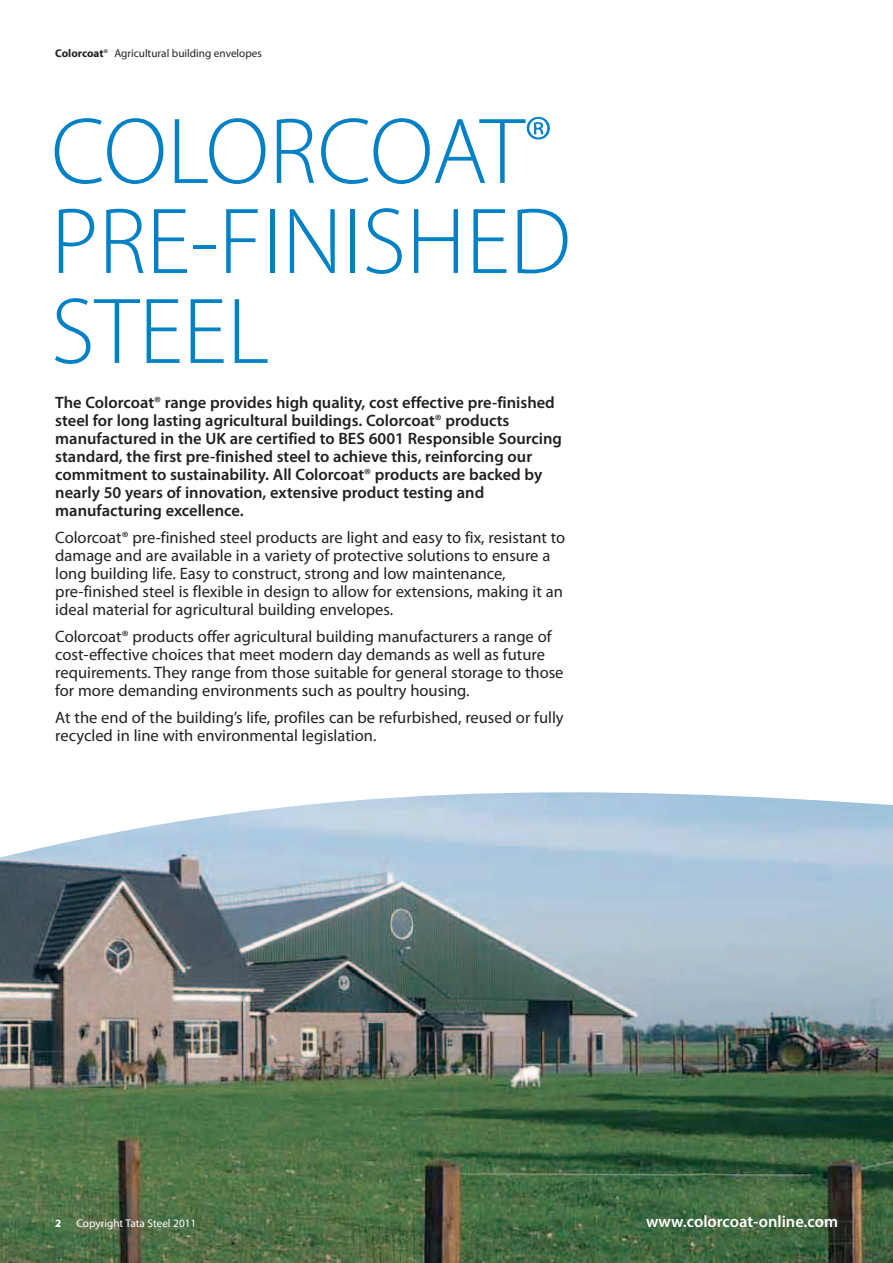
<style>
.page{position:relative;width:893px;height:1263px;background:#fff}
.page>*{position:absolute;margin:0;border:0;box-sizing:border-box;transform-origin:0 0}
.t1{font:300 94.5px/90px "Myriad Pro";color:#0080c5}
.t2{font:16.5px/18px "Myriad Pro";color:#231f20}
.t3{font:600 16.5px/18px "Myriad Pro";color:#231f20}
.t4{font:600 16.5px "Myriad Pro";color:#fff}
.t5{font:11.25px "Myriad Pro";color:#231f20}
.t6{font:11.25px "Myriad Pro";color:#fff}
.t7{font:700 11.25px "Myriad Pro";color:#fff}
.s1{font-weight:700}
.s2{font-weight:400}
</style>
<div class="page">
<img style="left:0;top:861px;width:892px;height:402px">
<svg style="left:0;top:792px;width:892px;height:69px"></svg>
<p class="t5" style="left:55px;top:49px;width:208px"><span class="s1">Colorcoat</span>® Agricultural building envelopes</p>
<h1 class="t1" style="left:51px;top:110px;width:521px">COLORCOAT<sup>®<br></sup>PRE-FINISHED<br>STEEL</h1>
<p class="t3" style="left:55px;top:395px;width:508px">The Colorcoat<span class="s2">®</span> range provides high quality, cost effective pre-finished steel for long lasting agricultural buildings. Colorcoat<span class="s2">®</span> products manufactured in the UK are certified to BES 6001 Responsible Sourcing standard, the first pre-finished steel to achieve this, reinforcing our commitment to sustainability. All Colorcoat<span class="s2">®</span> products are backed by nearly 50 years of innovation, extensive product testing and manufacturing excellence.</p>
<p class="t2" style="left:55px;top:530px;width:511px">Colorcoat® pre-finished steel products are light and easy to fix, resistant to damage and are available in a variety of protective solutions to ensure a long building life. Easy to construct, strong and low maintenance, pre-finished steel is flexible in design to allow for extensions, making it an ideal material for agricultural building envelopes.</p>
<p class="t2" style="left:55px;top:629px;width:509px">Colorcoat® products offer agricultural building manufacturers a range of cost-effective choices that meet modern day demands as well as future requirements. They range from those suitable for general storage to those for more demanding environments such as poultry housing.</p>
<p class="t2" style="left:55px;top:710px;width:510px">At the end of the building’s life, profiles can be refurbished, reused or fully recycled in line with environmental legislation.</p>
<p class="t7" style="left:55px;top:1219px;width:8px">2</p>
<p class="t6" style="left:77px;top:1219px;width:121px">Copyright Tata Steel 2011</p>
<p class="t4" style="left:646px;top:1215px;width:193px">www.colorcoat-online.com</p>
</div>
